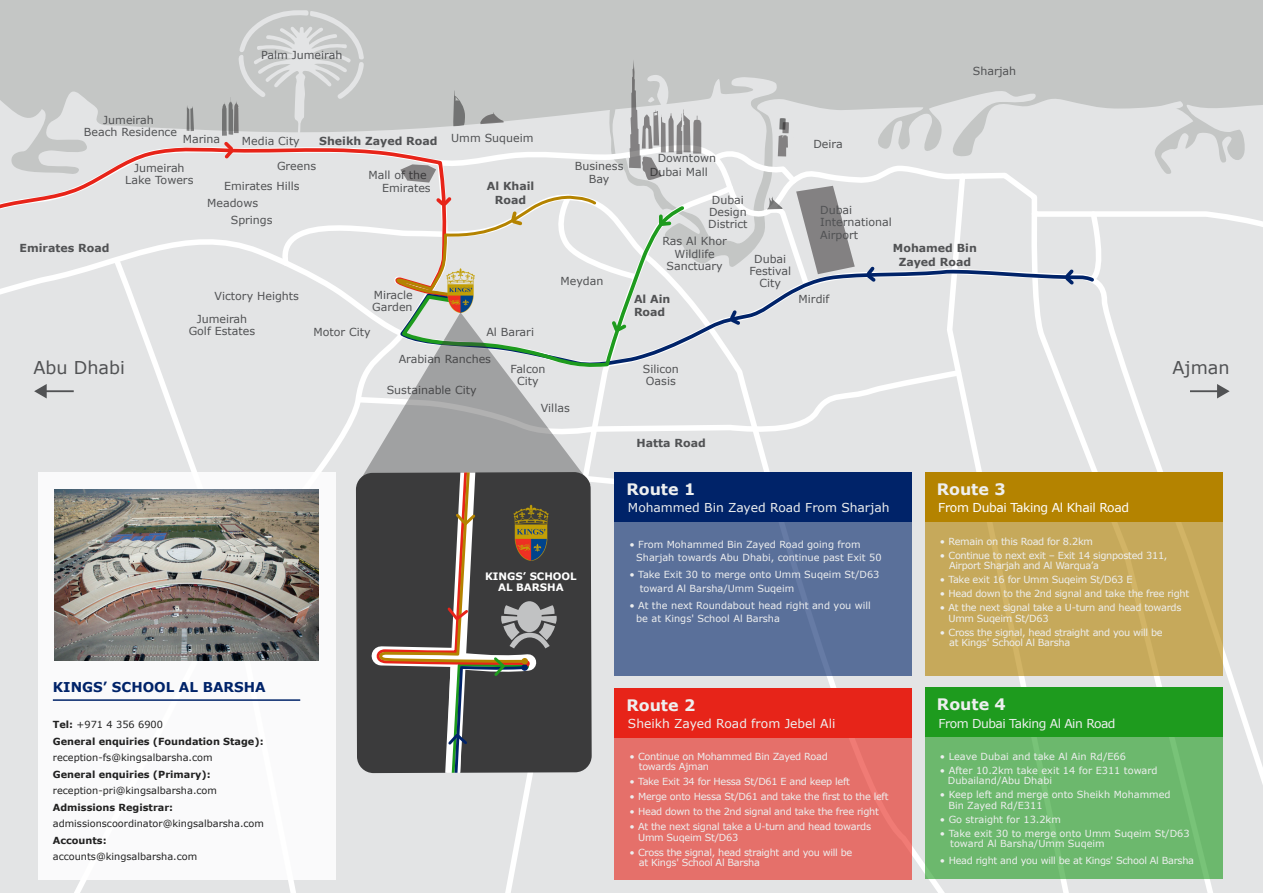
<style>
.page{position:relative;width:1263px;height:893px;background:#fff}
.page>*{position:absolute;margin:0;border:0;box-sizing:border-box;transform-origin:0 0}
.t1{font:17.7px "Verdana";color:#515254}
.t2{font:700 15.75px "Verdana";color:#eeefef}
.t3{font:700 13.5px "Verdana";color:#002369}
.t4{font:12.3px "Verdana";color:#eeefef}
.t5{font:12.3px "Verdana";letter-spacing:-.03em;color:#fff}
.t6{font:12.3px "Verdana";letter-spacing:-.04em;color:#eeefef}
.t7{font:11.1px/12.3px "Verdana";color:#515254;text-align:center}
.t8{font:700 11.1px/13.2px "Verdana";color:#515254;text-align:center}
.t9{font:700 10.2px/11.1px "Verdana";color:#fff;text-align:center}
.t10{font:9.75px/10.5px "Verdana";letter-spacing:-.03em;color:#eeefef}
.t11{font:9.75px/13.5px "Verdana";color:#eeefef}
.t12{font:9.75px "Verdana";color:#212121}
.t13{font:700 9.75px/16.5px "Verdana";color:#212121}
.s1{font-weight:400}
</style>
<div class="page">
<div style="left:0;top:0;width:1166px;height:90px;background:#c4c6c5"></div>
<svg style="left:0;top:90px;width:1263px;height:48px;background:#d4d6d6"></svg>
<svg style="left:0;top:138px;width:1263px;height:78px;background:#e1e2e3"></svg>
<div style="left:0;top:216px;width:1263px;height:677px;background:#e3e4e5"></div>
<div style="left:1074px;top:209px;width:143px;height:684px;background:#e3e4e5"></div>
<div style="left:65px;top:299px;width:385px;height:594px;background:#e3e4e5"></div>
<svg style="left:353px;top:367px;width:591px;height:77px;background:#e6e6e7"></svg>
<svg style="left:591px;top:470px;width:301px;height:34px"></svg>
<svg style="left:944px;top:170px;width:130px;height:723px;background:#e5e6e6"></svg>
<svg style="left:1084px;top:209px;width:22px;height:78px"></svg>
<svg style="left:187px;top:105px;width:7px;height:26px"></svg>
<svg style="left:0;top:143px;width:388px;height:156px;background:#e3e1e2"></svg>
<svg style="left:221px;top:10px;width:143px;height:152px;background:#cecbca"></svg>
<svg style="left:388px;top:59px;width:467px;height:241px;background:#d1d1d1"></svg>
<svg style="left:863px;top:263px;width:16px;height:5px"></svg>
<svg style="left:1062px;top:266px;width:15px;height:2px"></svg>
<svg style="left:397px;top:268px;width:700px;height:104px;background:#dbdde1"></svg>
<svg style="left:400px;top:204px;width:286px;height:164px;background:#dbddd9"></svg>
<img style="left:447px;top:269px;width:27px;height:43px">
<div style="left:1166px;top:0;width:97px;height:108px;background:#c4c6c5"></div>
<div style="left:615px;top:472px;width:297px;height:203px;background:#5a709a"></div>
<div style="left:615px;top:472px;width:297px;height:50px;background:#002369"></div>
<div style="left:615px;top:688px;width:297px;height:191px;background:#e5706a"></div>
<div style="left:615px;top:688px;width:297px;height:50px;background:#e72419"></div>
<div style="left:925px;top:472px;width:297px;height:203px;background:#c6a95b"></div>
<div style="left:925px;top:472px;width:297px;height:50px;background:#b48300"></div>
<div style="left:925px;top:687px;width:298px;height:192px;background:#6cb86d"></div>
<div style="left:925px;top:687px;width:298px;height:50px;background:#1e9b1e"></div>
<div style="left:38px;top:472px;width:298px;height:407px;background:#fff"></div>
<img style="left:54px;top:490px;width:265px;height:170px">
<hr style="left:53px;top:699px;width:247px;height:2px;background:#002369">
<svg style="left:359px;top:312px;width:232px;height:160px;background:#c0c3c2"></svg>
<svg style="left:356px;top:472px;width:236px;height:301px;background:#434344"></svg>
<svg style="left:362px;top:472px;width:195px;height:301px;background:#524e4a"></svg>
<p class="t7" style="left:84px;top:114px;width:95px">Jumeirah<br>Beach Residence</p>
<p class="t7" style="left:183px;top:133px;width:39px">Marina</p>
<p class="t7" style="left:261px;top:49px;width:83px">Palm Jumeirah</p>
<p class="t7" style="left:242px;top:135px;width:59px">Media City</p>
<p class="t8" style="left:319px;top:134px;width:120px">Sheikh Zayed Road</p>
<p class="t7" style="left:451px;top:132px;width:84px">Umm Suqueim</p>
<p class="t7" style="left:813px;top:138px;width:31px">Deira</p>
<p class="t7" style="left:973px;top:65px;width:45px">Sharjah</p>
<p class="t7" style="left:658px;top:152px;width:60px">Downtown</p>
<p class="t7" style="left:575px;top:160px;width:50px">Business<br>Bay</p>
<p class="t7" style="left:650px;top:166px;width:59px">Dubai Mall</p>
<p class="t7" style="left:277px;top:160px;width:41px">Greens</p>
<p class="t7" style="left:125px;top:162px;width:70px">Jumeirah<br>Lake Towers</p>
<p class="t7" style="left:382px;top:169px;width:50px;text-align:left;text-indent:-14px">Mall of the<br>Emirates</p>
<p class="t7" style="left:224px;top:180px;width:77px">Emirates Hills</p>
<p class="t8" style="left:487px;top:180px;width:49px">Al Khail<br>Road</p>
<p class="t7" style="left:708px;top:194px;width:41px">Dubai<br>Design<br>District</p>
<p class="t7" style="left:662px;top:235px;width:66px">Ras Al Khor<br>Wildlife<br>Sanctuary</p>
<p class="t7" style="left:207px;top:197px;width:52px">Meadows</p>
<p class="t7" style="left:820px;top:204px;width:73px;text-align:left">Dubai<br>International<br>Airport</p>
<p class="t7" style="left:231px;top:214px;width:43px">Springs</p>
<p class="t8" style="left:20px;top:242px;width:91px">Emirates Road</p>
<p class="t8" style="left:893px;top:242px;width:85px">Mohamed Bin<br>Zayed Road</p>
<p class="t7" style="left:749px;top:253px;width:43px">Dubai<br>Festival<br>City</p>
<p class="t7" style="left:560px;top:275px;width:44px">Meydan</p>
<p class="t7" style="left:372px;top:289px;width:42px;text-align:left">Miracle<br>Garden</p>
<p class="t7" style="left:197px;top:285px;width:104px;line-height:23px;text-align:left;text-indent:18px">Victory Heights<br>Jumeirah</p>
<p class="t7" style="left:189px;top:325px;width:68px">Golf Estates</p>
<p class="t7" style="left:799px;top:293px;width:32px">Mirdif</p>
<p class="t8" style="left:634px;top:293px;width:38px;text-align:left">Al Ain<br>Road</p>
<p class="t7" style="left:486px;top:325px;width:49px">Al Barari</p>
<p class="t7" style="left:510px;top:363px;width:36px">Falcon<br>City</p>
<p class="t7" style="left:313px;top:325px;width:59px">Motor City</p>
<p class="t7" style="left:399px;top:352px;width:94px">Arabian Ranches</p>
<h1 class="t1" style="left:33px;top:356px;width:93px">Abu Dhabi</h1>
<h1 class="t1" style="left:1172px;top:356px;width:59px">Ajman</h1>
<p class="t7" style="left:643px;top:363px;width:38px;text-align:left">Silicon<br>Oasis</p>
<p class="t7" style="left:387px;top:384px;width:91px">Sustainable City</p>
<h3 class="t3" style="left:53px;top:679px;width:214px">KINGS’ SCHOOL AL BARSHA</h3>
<p class="t13" style="left:53px;top:716px;width:212px">Tel: <span class="s1">+971 4 356 6900<br></span>General enquiries (Foundation Stage):</p>
<p class="t12" style="left:53px;top:751px;width:161px">reception-fs@kingsalbarsha.com</p>
<p class="t13" style="left:53px;top:766px;width:159px">General enquiries (Primary):</p>
<p class="t12" style="left:53px;top:784px;width:166px">reception-pri@kingsalbarsha.com</p>
<p class="t13" style="left:53px;top:799px;width:122px">Admissions Registrar:</p>
<p class="t12" style="left:53px;top:817px;width:213px">admissionscoordinator@kingsalbarsha.com</p>
<p class="t13" style="left:53px;top:832px;width:55px">Accounts:</p>
<p class="t12" style="left:53px;top:850px;width:146px">accounts@kingsalbarsha.com</p>
<p class="t7" style="left:541px;top:402px;width:31px">Villas</p>
<p class="t9" style="left:485px;top:571px;width:93px">KINGS’ SCHOOL<br>AL BARSHA</p>
<p class="t8" style="left:636px;top:437px;width:71px">Hatta Road</p>
<h2 class="t2" style="left:626px;top:479px;width:70px">Route 1</h2>
<h2 class="t2" style="left:937px;top:479px;width:70px">Route 3</h2>
<p class="t4" style="left:628px;top:500px;width:263px">Mohammed Bin Zayed Road From Sharjah</p>
<p class="t5" style="left:938px;top:500px;width:192px">From Dubai Taking Al Khail Road</p>
<p class="t11" style="left:636px;top:537px;width:247px;text-indent:-7px">• From Mohammed Bin Zayed Road going from<br>Sharjah towards Abu Dhabi, continue past Exit 50</p>
<p class="t11" style="left:640px;top:568px;width:241px;text-indent:-10px">• Take Exit 30 to merge onto Umm Suqeim St/D63 toward Al Barsha/Umm Suqeim</p>
<p class="t11" style="left:636px;top:598px;width:236px;text-indent:-7px">• At the next Roundabout head right and you will be at Kings' School Al Barsha</p>
<p class="t10" style="left:940px;top:536px;width:155px">• Remain on this Road for 8.2km</p>
<p class="t10" style="left:949px;top:550px;width:220px;text-indent:-9px">• Continue to next exit – Exit 14 signposted 311,<br>Airport Sharjah and Al Warqua’a</p>
<p class="t10" style="left:940px;top:574px;width:194px">• Take exit 16 for Umm Suqeim St/D63 E</p>
<p class="t10" style="left:940px;top:588px;width:251px">• Head down to the 2nd signal and take the free right</p>
<p class="t10" style="left:948px;top:602px;width:234px;text-indent:-9px">• At the next signal take a U-turn and head towards<br>Umm Suqeim St/D63</p>
<p class="t10" style="left:949px;top:627px;width:215px;text-indent:-9px">• Cross the signal, head straight and you will be at Kings' School Al Barsha</p>
<h2 class="t2" style="left:626px;top:695px;width:70px">Route 2</h2>
<p class="t4" style="left:628px;top:716px;width:209px">Sheikh Zayed Road from Jebel Ali</p>
<p class="t10" style="left:639px;top:751px;width:190px;text-indent:-9px">• Continue on Mohammed Bin Zayed Road towards Ajman</p>
<p class="t10" style="left:629px;top:777px;width:222px">• Take Exit 34 for Hessa St/D61 E and keep left</p>
<p class="t10" style="left:629px;top:792px;width:261px">• Merge onto Hessa St/D61 and take the first to the left</p>
<p class="t10" style="left:629px;top:807px;width:251px">• Head down to the 2nd signal and take the free right</p>
<p class="t10" style="left:638px;top:822px;width:234px;text-indent:-9px">• At the next signal take a U-turn and head towards<br>Umm Suqeim St/D63</p>
<p class="t10" style="left:639px;top:847px;width:215px;text-indent:-9px">• Cross the signal, head straight and you will be at Kings' School Al Barsha</p>
<h2 class="t2" style="left:937px;top:694px;width:70px">Route 4</h2>
<p class="t6" style="left:938px;top:715px;width:179px">From Dubai Taking Al Ain Road</p>
<p class="t11" style="left:940px;top:750px;width:188px">• Leave Dubai and take Al Ain Rd/E66</p>
<p class="t11" style="left:948px;top:765px;width:211px;line-height:10.5px;text-indent:-8px">• After 10.2km take exit 14 for E311 toward<br>Dubailand/Abu Dhabi</p>
<p class="t11" style="left:948px;top:790px;width:224px;line-height:10.5px;text-indent:-8px">• Keep left and merge onto Sheikh Mohammed<br>Bin Zayed Rd/E311</p>
<p class="t11" style="left:940px;top:813px;width:122px">• Go straight for 13.2km</p>
<p class="t11" style="left:950px;top:828px;width:241px;line-height:10.5px;text-indent:-10px">• Take exit 30 to merge onto Umm Suqeim St/D63 toward Al Barsha/Umm Suqeim</p>
<p class="t10" style="left:940px;top:855px;width:256px">• Head right and you will be at Kings' School Al Barsha</p>
</div>
